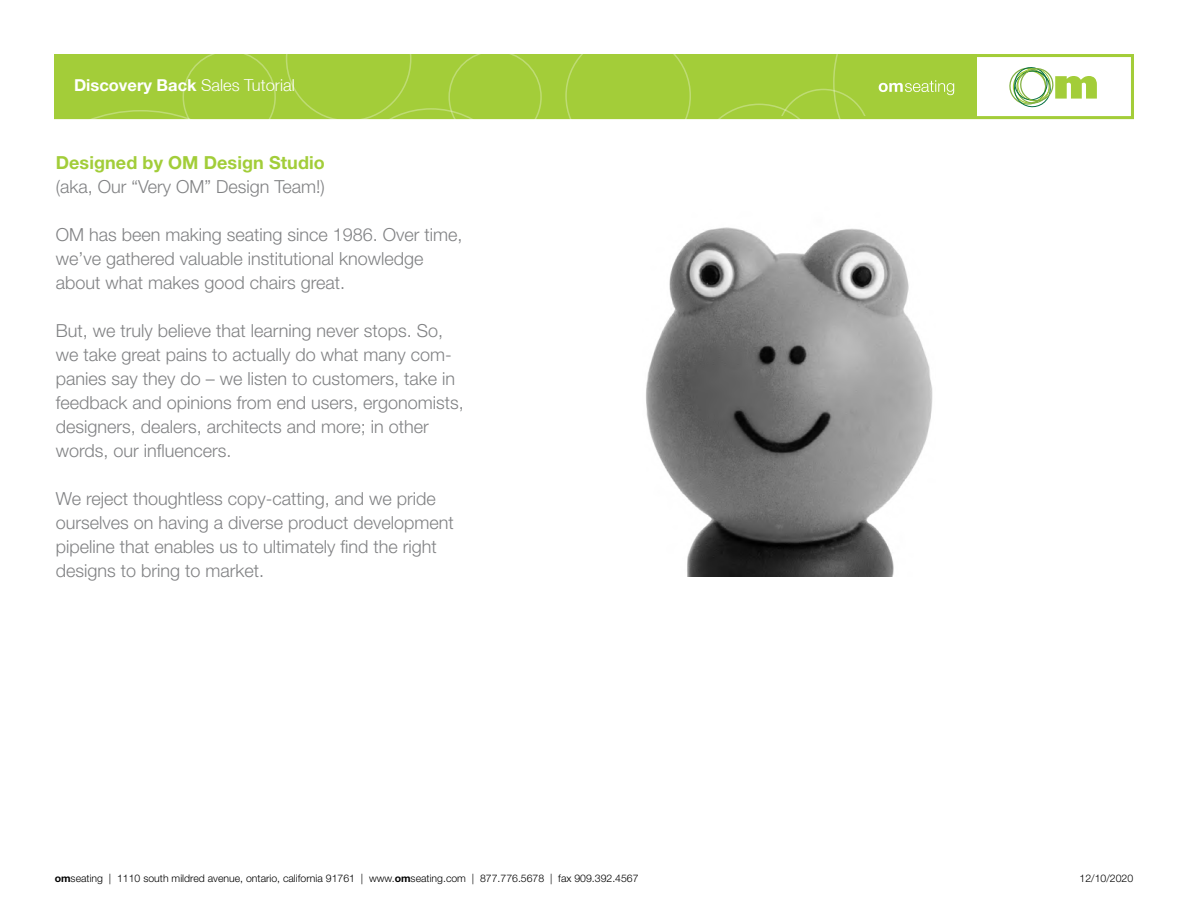
<style>
.page{position:relative;width:1188px;height:918px;background:#fff}
.page>*{position:absolute;margin:0;border:0;box-sizing:border-box;transform-origin:0 0}
.t1{font:300 18px/24px "Helvetica Neue LT Std";color:#818284}
.t2{font:700 18px "Helvetica Neue LT Std";letter-spacing:.005em;color:#a2cd39}
.t3{font:700 16.5px "Helvetica Neue LT Std";color:#fff}
.t4{font:300 10.5px "Helvetica Neue LT Std";color:#000}
.s1{font-family:"Helvetica Neue LT";font-weight:300}
.s2{font-weight:700}
</style>
<div class="page">
<img style="left:646px;top:227px;width:287px;height:350px">
<svg style="left:543px;top:54px;width:591px;height:65px"></svg>
<svg style="left:1007px;top:65px;width:90px;height:44px"></svg>
<div style="left:565px;top:54px;width:411px;height:65px;background:#a3cd39"></div>
<div style="left:54px;top:54px;width:489px;height:65px;background:#a3cd39"></div>
<p class="t3" style="left:74px;top:75px;width:222px">Discovery Back <span class="s1">Sales Tutorial</span></p>
<p class="t2" style="left:56px;top:151px;width:271px">Designed by OM Design Studio</p>
<p class="t1" style="left:56px;top:174px;width:271px">(aka, Our “Very OM” Design Team!)</p>
<p class="t1" style="left:56px;top:222px;width:408px">OM has been making seating since 1986. Over time, we’ve gathered valuable institutional knowledge about what makes good chairs great.</p>
<p class="t1" style="left:56px;top:318px;width:410px">But, we truly believe that learning never stops. So, we take great pains to actually do what many com&shy;panies say they do – we listen to customers, take in feedback and opinions from end users, ergonomists, designers, dealers, architects and more; in other words, our influencers.</p>
<p class="t1" style="left:56px;top:486px;width:400px">We reject thoughtless copy-catting, and we pride ourselves on having a diverse product development pipeline that enables us to ultimately find the right designs to bring to market.</p>
<p class="t4" style="left:55px;top:872px;width:585px"><span class="s2">om</span>seating | 1110 south mildred avenue, ontario, california 91761 | www.<span class="s2">om</span>seating.com | 877.776.5678 | fax 909.392.4567</p>
<p class="t4" style="left:1080px;top:872px;width:55px">12/10/2020</p>
</div>
